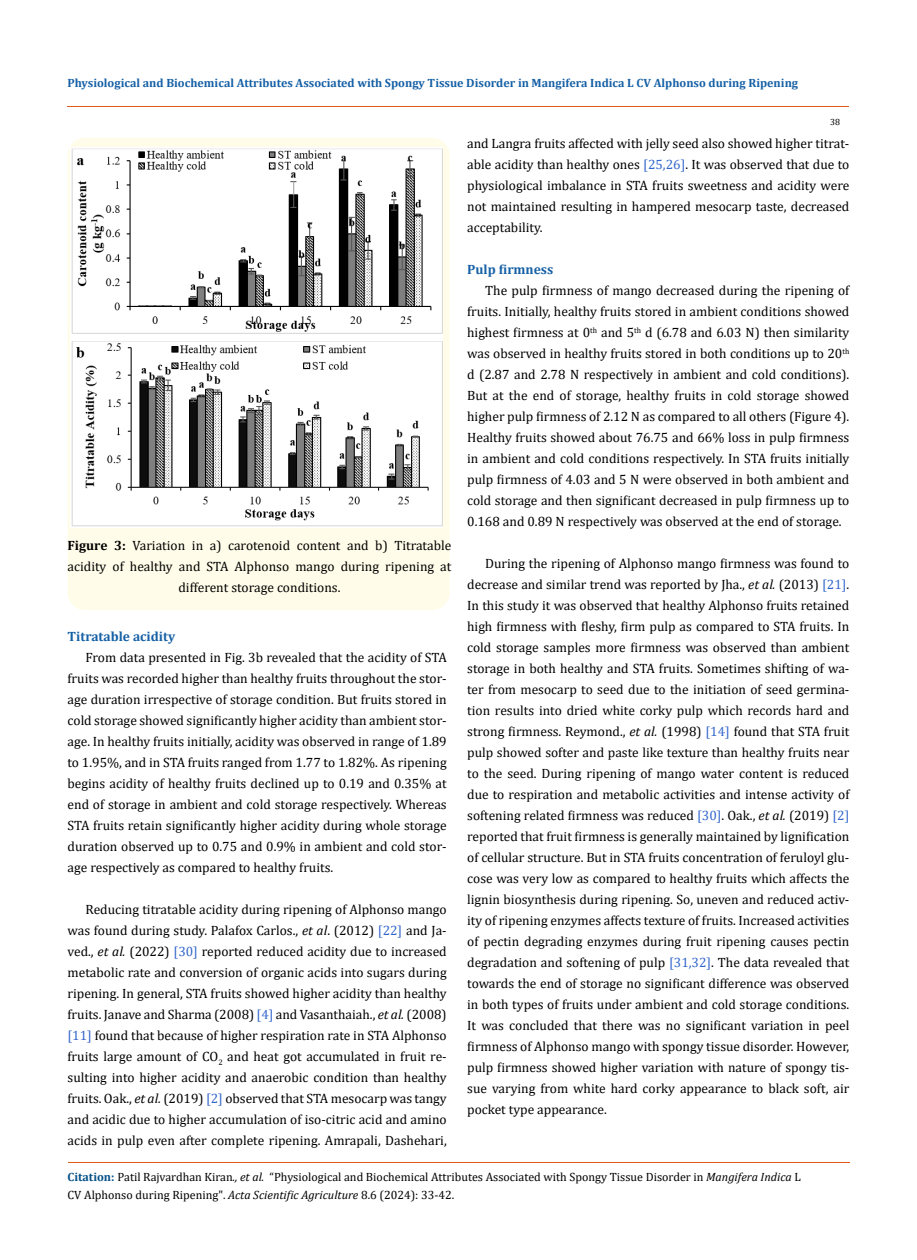
<style>
.page{position:relative;width:917px;height:1260px;background:#fff}
.page>*{position:absolute;margin:0;border:0;box-sizing:border-box;transform-origin:0 0}
.t1{font:13.5px/21px "Cambria";color:#000;text-align:justify}
.t2{font:700 13.5px "Cambria";color:#1560a6}
.t3{font:12px/18px "Cambria";color:#000}
.t4{font:700 12px "Cambria";color:#1560a6}
.t5{font:9px "Cambria";color:#000}
.s1{font-weight:700}
.s2{font-style:italic}
.s3{color:#36c}
.s4{font-weight:700;color:#035089}
</style>
<div class="page">
<hr style="left:67px;top:107px;width:782px;height:1px;background:#e05d1a">
<div style="left:67px;top:138px;width:383px;height:472px;background:#fffde9;border-radius:18px"></div>
<img style="left:70px;top:147px;width:372px;height:381px">
<hr style="left:68px;top:1163px;width:781px;height:1px;background:#e05d1a">
<p class="t4" style="left:67px;top:75px;width:732px">Physiological and Biochemical Attributes Associated with Spongy Tissue Disorder in Mangifera Indica L CV Alphonso during Ripening</p>
<p class="t5" style="left:830px;top:117px;width:11px">38</p>
<p class="t1" style="left:68px;top:534px;width:385px;text-align:center"><span class="s1">Figure 3:</span> Variation in a) carotenoid content and b) Titratable acidity of healthy and STA Alphonso mango during ripening at different storage conditions.</p>
<p class="t2" style="left:68px;top:626px;width:109px">Titratable acidity</p>
<p class="t1" style="left:68px;top:646px;width:381px;text-indent:18px">From data presented in Fig. 3b revealed that the acidity of STA fruits was recorded higher than healthy fruits throughout the stor&shy;age duration irrespective of storage condition. But fruits stored in cold storage showed significantly higher acidity than ambient stor&shy;age. In healthy fruits initially, acidity was observed in range of 1.89 to 1.95%, and in STA fruits ranged from 1.77 to 1.82%. As ripening begins acidity of healthy fruits declined up to 0.19 and 0.35% at end of storage in ambient and cold storage respectively. Whereas STA fruits retain significantly higher acidity during whole storage duration observed up to 0.75 and 0.9% in ambient and cold stor&shy;age respectively as compared to healthy fruits.</p>
<p class="t1" style="left:67px;top:898px;width:381px;text-indent:18px">Reducing titratable acidity during ripening of Alphonso mango was found during study. Palafox Carlos., <span class="s2">et al</span>. (2012) <span class="s3">[22]</span> and Ja&shy;ved., <span class="s2">et al.</span> (2022) <span class="s3">[30]</span> reported reduced acidity due to increased metabolic rate and conversion of organic acids into sugars during ripening. In general, STA fruits showed higher acidity than healthy fruits. Janave and Sharma (2008) <span class="s3">[4]</span> and Vasanthaiah., <span class="s2">et al.</span> (2008) <span class="s3">[11]</span> found that because of higher respiration rate in STA Alphonso fruits large amount of CO<sub>2</sub> and heat got accumulated in fruit re&shy;sulting into higher acidity and anaerobic condition than healthy fruits. Oak., <span class="s2">et al.</span> (2019) <span class="s3">[2]</span> observed that STA mesocarp was tangy and acidic due to higher accumulation of iso-citric acid and amino acids in pulp even after complete ripening. Amrapali, Dashehari,</p>
<p class="t1" style="left:467px;top:133px;width:384px">and Langra fruits affected with jelly seed also showed higher titrat&shy;able acidity than healthy ones <span class="s3">[25,26]</span>. It was observed that due to physiological imbalance in STA fruits sweetness and acidity were not maintained resulting in hampered mesocarp taste, decreased acceptability.</p>
<p class="t2" style="left:467px;top:260px;width:88px">Pulp firmness</p>
<p class="t1" style="left:467px;top:280px;width:384px;text-indent:18px">The pulp firmness of mango decreased during the ripening of fruits. Initially, healthy fruits stored in ambient conditions showed highest firmness at 0<sup>th</sup> and 5<sup>th</sup> d (6.78 and 6.03 N) then similarity was observed in healthy fruits stored in both conditions up to 20<sup>th </sup>d (2.87 and 2.78 N respectively in ambient and cold conditions).<br>But at the end of storage, healthy fruits in cold storage showed higher pulp firmness of 2.12 N as compared to all others (Figure 4).<br>Healthy fruits showed about 76.75 and 66% loss in pulp firmness in ambient and cold conditions respectively. In STA fruits initially pulp firmness of 4.03 and 5 N were observed in both ambient and cold storage and then significant decreased in pulp firmness up to 0.168 and 0.89 N respectively was observed at the end of storage.</p>
<p class="t1" style="left:467px;top:553px;width:384px;text-indent:18px">During the ripening of Alphonso mango firmness was found to decrease and similar trend was reported by Jha., <span class="s2">et al.</span> (2013) <span class="s3">[21]</span>.<br>In this study it was observed that healthy Alphonso fruits retained high firmness with fleshy, firm pulp as compared to STA fruits. In cold storage samples more firmness was observed than ambient storage in both healthy and STA fruits. Sometimes shifting of wa&shy;ter from mesocarp to seed due to the initiation of seed germina&shy;tion results into dried white corky pulp which records hard and strong firmness. Reymond., <span class="s2">et al.</span> (1998) <span class="s3">[14]</span> found that STA fruit pulp showed softer and paste like texture than healthy fruits near to the seed. During ripening of mango water content is reduced due to respiration and metabolic activities and intense activity of softening related firmness was reduced <span class="s3">[30]</span>. Oak., <span class="s2">et al.</span> (2019) <span class="s3">[2] </span>reported that fruit firmness is generally maintained by lignification of cellular structure. But in STA fruits concentration of feruloyl glu&shy;cose was very low as compared to healthy fruits which affects the lignin biosynthesis during ripening. So, uneven and reduced activ&shy;ity of ripening enzymes affects texture of fruits. Increased activities of pectin degrading enzymes during fruit ripening causes pectin degradation and softening of pulp <span class="s3">[31,32]</span>. The data revealed that towards the end of storage no significant difference was observed in both types of fruits under ambient and cold storage conditions.<br>It was concluded that there was no significant variation in peel firmness of Alphonso mango with spongy tissue disorder. However, pulp firmness showed higher variation with nature of spongy tis&shy;sue varying from white hard corky appearance to black soft, air pocket type appearance.</p>
<p class="t3" style="left:68px;top:1167px;width:735px"><span class="s4">Citation:</span> Patil Rajvardhan Kiran<span class="s2">., et al.</span> “Physiological and Biochemical Attributes Associated with Spongy Tissue Disorder in <span class="s2">Mangifera Indica</span> L<br>CV Alphonso during Ripening". <span class="s2">Acta Scientific Agriculture</span> 8.6 (2024): 33-42.</p>
</div>
